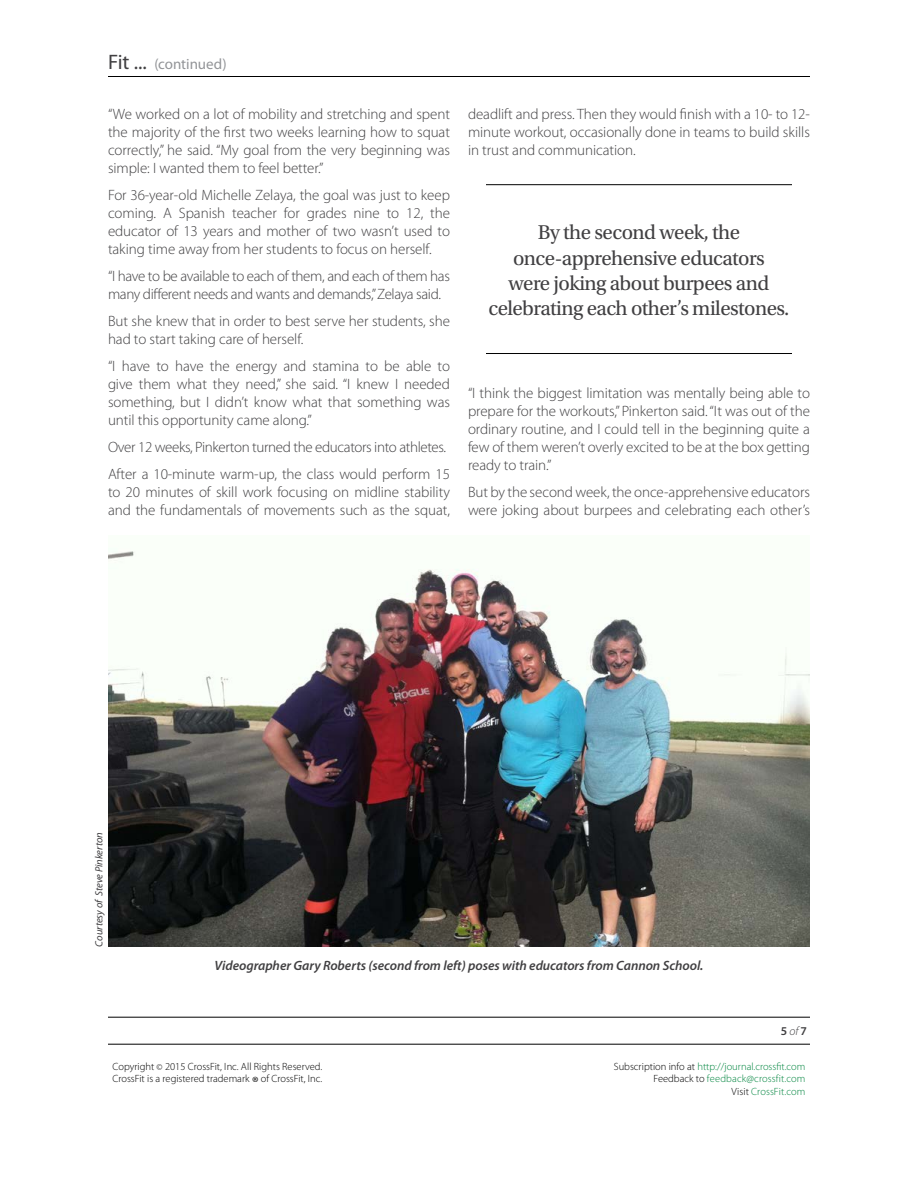
<style>
.page{position:relative;width:918px;height:1188px;background:#fff}
.page>*{position:absolute;margin:0;border:0;box-sizing:border-box;transform-origin:0 0}
.t1{font:21px/25.2px "Utopia Std";letter-spacing:-.025em;color:#414042;text-align:center}
.t2{font:300 15px/18px "Myriad Pro";letter-spacing:-.005em;color:#414042;text-align:justify}
.t3{font:300 15px/18px "Myriad Pro";letter-spacing:-.025em;color:#414042}
.t4{font:15px "Myriad Pro";letter-spacing:-.005em;color:#939598}
.t5{font:italic 600 13.5px "Myriad Pro";letter-spacing:-.005em;color:#414042}
.t6{font:600 12px "Myriad Pro";color:#414042}
.t7{font:300 10.5px/12.6px "Myriad Pro";color:#00853f;text-align:right}
.t8{font:300 10.5px/12px "Myriad Pro";color:#000}
.t9{font:italic 10.5px "Myriad Pro";letter-spacing:-.005em;color:#414042}
.s1{font-size:21px;color:#414042}
.s2{font-weight:300;font-style:italic}
.s3{font-size:9px}
.s4{font-size:16.5px}
.s5{color:#000}
</style>
<div class="page">
<hr style="left:108px;top:76px;width:702px;height:1px;background:#000">
<hr style="left:108px;top:1017px;width:702px;height:1px;background:#000">
<hr style="left:108px;top:1044px;width:702px;height:1px;background:#000">
<img style="left:108px;top:551px;width:702px;height:395px">
<hr style="left:486px;top:184px;width:306px;height:1px;background:#000">
<hr style="left:486px;top:353px;width:306px;height:1px;background:#000">
<p class="t4" style="left:108px;top:56px;width:120px"><span class="s1">Fit ...</span> (continued)</p>
<p class="t2" style="left:108px;top:106px;width:344px">“We worked on a lot of mobility and stretching and spent the majority of the first two weeks learning how to squat correctly,” he said. “My goal from the very beginning was simple: I wanted them to feel better.”</p>
<p class="t2" style="left:108px;top:187px;width:344px">For 36-year-old Michelle Zelaya, the goal was just to keep coming. A Spanish teacher for grades nine to 12, the educator of 13 years and mother of two wasn’t used to taking time away from her students to focus on herself.</p>
<p class="t3" style="left:108px;top:268px;width:344px">“I have to be available to each of them, and each of them has many different needs and wants and demands,” Zelaya said.</p>
<p class="t2" style="left:108px;top:313px;width:344px">But she knew that in order to best serve her students, she had to start taking care of herself.</p>
<p class="t2" style="left:108px;top:358px;width:344px">“I have to have the energy and stamina to be able to give them what they need,” she said. “I knew I needed something, but I didn’t know what that something was until this opportunity came along.”</p>
<p class="t3" style="left:108px;top:434px;width:344px;line-height:27px">Over 12 weeks, Pinkerton turned the educators into athletes.<br>After a 10-minute warm-up, the class would perform 15</p>
<p class="t2" style="left:108px;top:484px;width:344px">to 20 minutes of skill work focusing on midline stability and the fundamentals of movements such as the squat,</p>
<p class="t2" style="left:468px;top:106px;width:344px">deadlift and press. Then they would finish with a 10- to 12- minute workout, occasionally done in teams to build skills in trust and communication.</p>
<h1 class="t1" style="left:488px;top:220px;width:303px">By the second week, the once-apprehensive educators<br>were joking about burpees and celebrating each other’s milestones.</h1>
<p class="t2" style="left:468px;top:385px;width:344px">“I think the biggest limitation was mentally being able to prepare for the workouts,” Pinkerton said. “It was out of the ordinary routine, and I could tell in the beginning quite a few of them weren’t overly excited to be at the box getting ready to train.”</p>
<p class="t2" style="left:468px;top:484px;width:344px">But by the second week, the once-apprehensive educators were joking about burpees and celebrating each other’s</p>
<p class="t9" style="left:93px;top:947px;width:116px;rotate:-90deg">Courtesy of Steve Pinkerton</p>
<p class="t5" style="left:215px;top:958px;width:490px">Videographer Gary Roberts (second from left) poses with educators from Cannon School.</p>
<p class="t6" style="left:781px;top:1024px;width:28px">5 <span class="s2">of</span> 7</p>
<p class="t8" style="left:112px;top:1061px;width:211px">Copyright <span class="s3">©</span> 2015 CrossFit, Inc. All Rights Reserved.<br>CrossFit is a registered trademark <span class="s4">®</span> of CrossFit, Inc.</p>
<p class="t7" style="left:614px;top:1060px;width:193px"><span class="s5">Subscription info at</span> http://journal.crossfit.com<br><span class="s5">Feedback to</span> feedback@crossfit.com<br><span class="s5">Visit</span> CrossFit.com</p>
</div>
